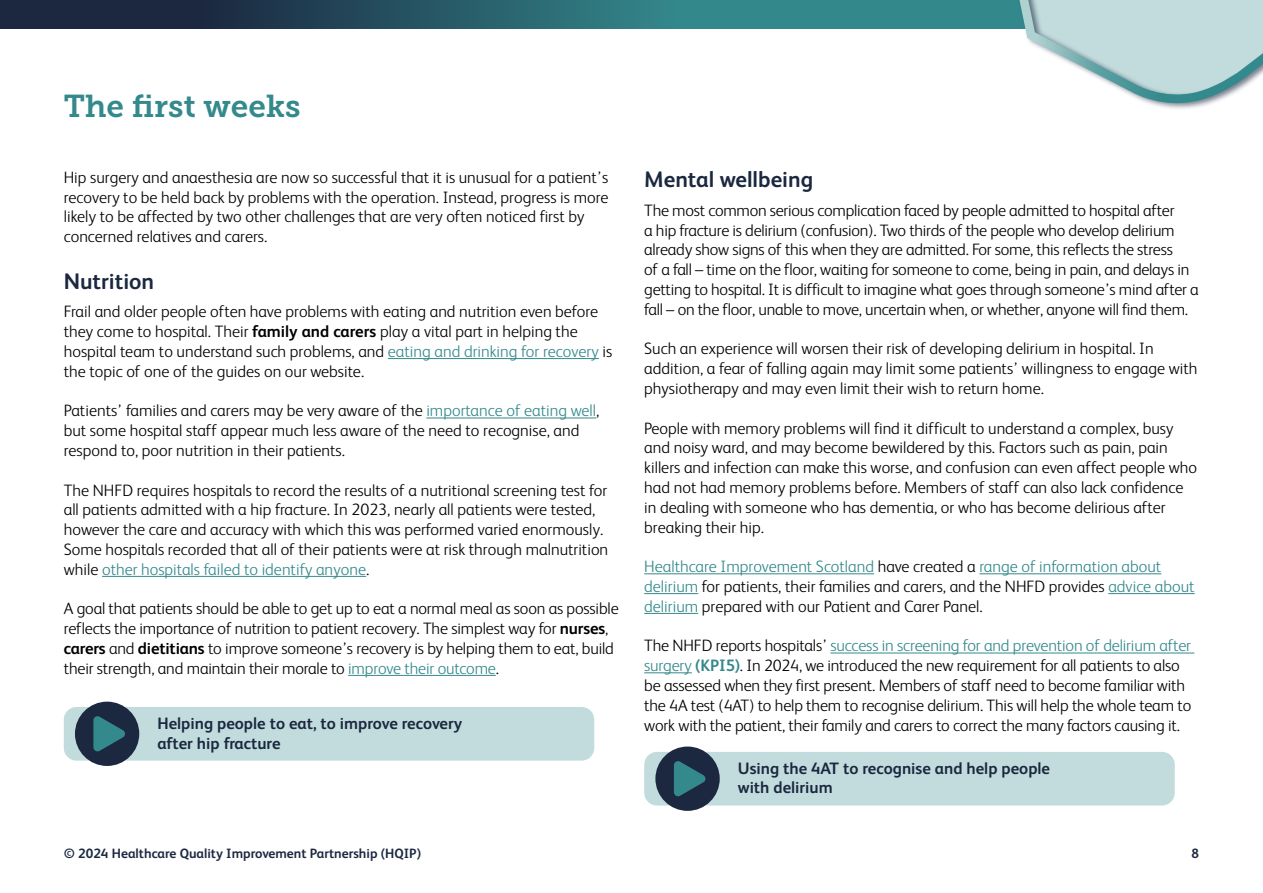
<style>
.page{position:relative;width:1263px;height:893px;background:#fff}
.page>*{position:absolute;margin:0;border:0;box-sizing:border-box;transform-origin:0 0}
.t1{font:31.5px "Museo Slab 700";color:#34898c}
.t2{font:700 22.5px "FS Albert";color:#1b2840}
.t3{font:300 16.5px/19.8px "FS Albert";color:#000}
.t4{font:700 16.5px/19.8px "FS Albert";color:#1b2840}
.t5{font:700 13.5px "FS Albert";color:#1b2840}
.s1{font-weight:700}
.s2{color:#34898c}
.s3{font-weight:700;color:#34898c}
</style>
<div class="page">
<svg style="left:0;top:0;width:999px;height:28px"></svg>
<svg style="left:999px;top:0;width:264px;height:109px"></svg>
<hr style="left:388px;top:358px;width:211px;height:1px;background:#34898c">
<hr style="left:426px;top:418px;width:170px;height:1px;background:#34898c">
<hr style="left:102px;top:576px;width:264px;height:1px;background:#34898c">
<hr style="left:348px;top:675px;width:148px;height:1px;background:#34898c">
<hr style="left:644px;top:573px;width:230px;height:1px;background:#34898c">
<hr style="left:979px;top:573px;width:182px;height:1px;background:#34898c">
<hr style="left:644px;top:593px;width:54px;height:1px;background:#34898c">
<hr style="left:1108px;top:593px;width:87px;height:1px;background:#34898c">
<hr style="left:644px;top:613px;width:54px;height:1px;background:#34898c">
<hr style="left:830px;top:653px;width:364px;height:1px;background:#34898c">
<hr style="left:644px;top:672px;width:48px;height:1px;background:#34898c">
<div style="left:64px;top:707px;width:530px;height:54px;background:#c2dcdd;border-radius:13px"></div>
<div style="left:75px;top:702px;width:64px;height:64px;background:#1b2840;border-radius:50%"></div>
<svg style="left:93px;top:716px;width:32px;height:36px"></svg>
<div style="left:644px;top:752px;width:531px;height:53px;background:#c2dcdd;border-radius:13px"></div>
<div style="left:655px;top:746px;width:65px;height:65px;background:#1b2840;border-radius:50%"></div>
<svg style="left:674px;top:761px;width:32px;height:36px"></svg>
<h1 class="t1" style="left:64px;top:88px;width:238px">The first weeks</h1>
<p class="t3" style="left:64px;top:167px;width:546px">Hip surgery and anaesthesia are now so successful that it is unusual for a patient’s recovery to be held back by problems with the operation. Instead, progress is more likely to be affected by two other challenges that are very often noticed first by concerned relatives and carers.</p>
<h2 class="t2" style="left:64px;top:268px;width:92px">Nutrition</h2>
<p class="t3" style="left:64px;top:302px;width:550px">Frail and older people often have problems with eating and nutrition even before they come to hospital. Their <span class="s1">family and carers</span> play a vital part in helping the hospital team to understand such problems, and <span class="s2">eating and drinking for recovery</span> is the topic of one of the guides on our website.</p>
<p class="t3" style="left:64px;top:401px;width:537px">Patients’ families and carers may be very aware of the <span class="s2">importance of eating well</span>, but some hospital staff appear much less aware of the need to recognise, and respond to, poor nutrition in their patients.</p>
<p class="t3" style="left:64px;top:480px;width:546px">The NHFD requires hospitals to record the results of a nutritional screening test for all patients admitted with a hip fracture. In 2023, nearly all patients were tested, however the care and accuracy with which this was performed varied enormously.<br>Some hospitals recorded that all of their patients were at risk through malnutrition while <span class="s2">other hospitals failed to identify anyone</span>.</p>
<p class="t3" style="left:64px;top:599px;width:556px">A goal that patients should be able to get up to eat a normal meal as soon as possible reflects the importance of nutrition to patient recovery. The simplest way for <span class="s1">nurses</span>, <span class="s1">carers</span> and <span class="s1">dietitians</span> to improve someone’s recovery is by helping them to eat, build their strength, and maintain their morale to <span class="s2">improve their outcome</span>.</p>
<p class="t4" style="left:157px;top:713px;width:306px">Helping people to eat, to improve recovery after hip fracture</p>
<h2 class="t2" style="left:644px;top:167px;width:171px">Mental wellbeing</h2>
<p class="t3" style="left:644px;top:200px;width:556px">The most common serious complication faced by people admitted to hospital after<br>a hip fracture is delirium (confusion). Two thirds of the people who develop delirium already show signs of this when they are admitted. For some, this reflects the stress<br>of a fall – time on the floor, waiting for someone to come, being in pain, and delays in getting to hospital. It is difficult to imagine what goes through someone’s mind after a fall – on the floor, unable to move, uncertain when, or whether, anyone will find them.</p>
<p class="t3" style="left:644px;top:339px;width:555px">Such an experience will worsen their risk of developing delirium in hospital. In addition, a fear of falling again may limit some patients’ willingness to engage with physiotherapy and may even limit their wish to return home.</p>
<p class="t3" style="left:644px;top:418px;width:554px">People with memory problems will find it difficult to understand a complex, busy and noisy ward, and may become bewildered by this. Factors such as pain, pain killers and infection can make this worse, and confusion can even affect people who had not had memory problems before. Members of staff can also lack confidence in dealing with someone who has dementia, or who has become delirious after breaking their hip.</p>
<p class="t3" style="left:644px;top:556px;width:552px"><span class="s2">Healthcare Improvement Scotland</span> have created a <span class="s2">range of information about delirium</span> for patients, their families and carers, and the NHFD provides <span class="s2">advice about delirium</span> prepared with our Patient and Carer Panel.</p>
<p class="t3" style="left:644px;top:636px;width:548px">The NHFD reports hospitals’ <span class="s2">success in screening for and prevention of delirium after surgery</span> <span class="s3">(KPI5)</span>. In 2024, we introduced the new requirement for all patients to also be assessed when they first present. Members of staff need to become familiar with the 4A test (4AT) to help them to recognise delirium. This will help the whole team to work with the patient, their family and carers to correct the many factors causing it.</p>
<p class="t4" style="left:738px;top:758px;width:314px">Using the 4AT to recognise and help people with delirium</p>
<p class="t5" style="left:64px;top:845px;width:359px">© 2024 Healthcare Quality Improvement Partnership (HQIP)</p>
<p class="t5" style="left:1191px;top:845px;width:9px">8</p>
</div>
